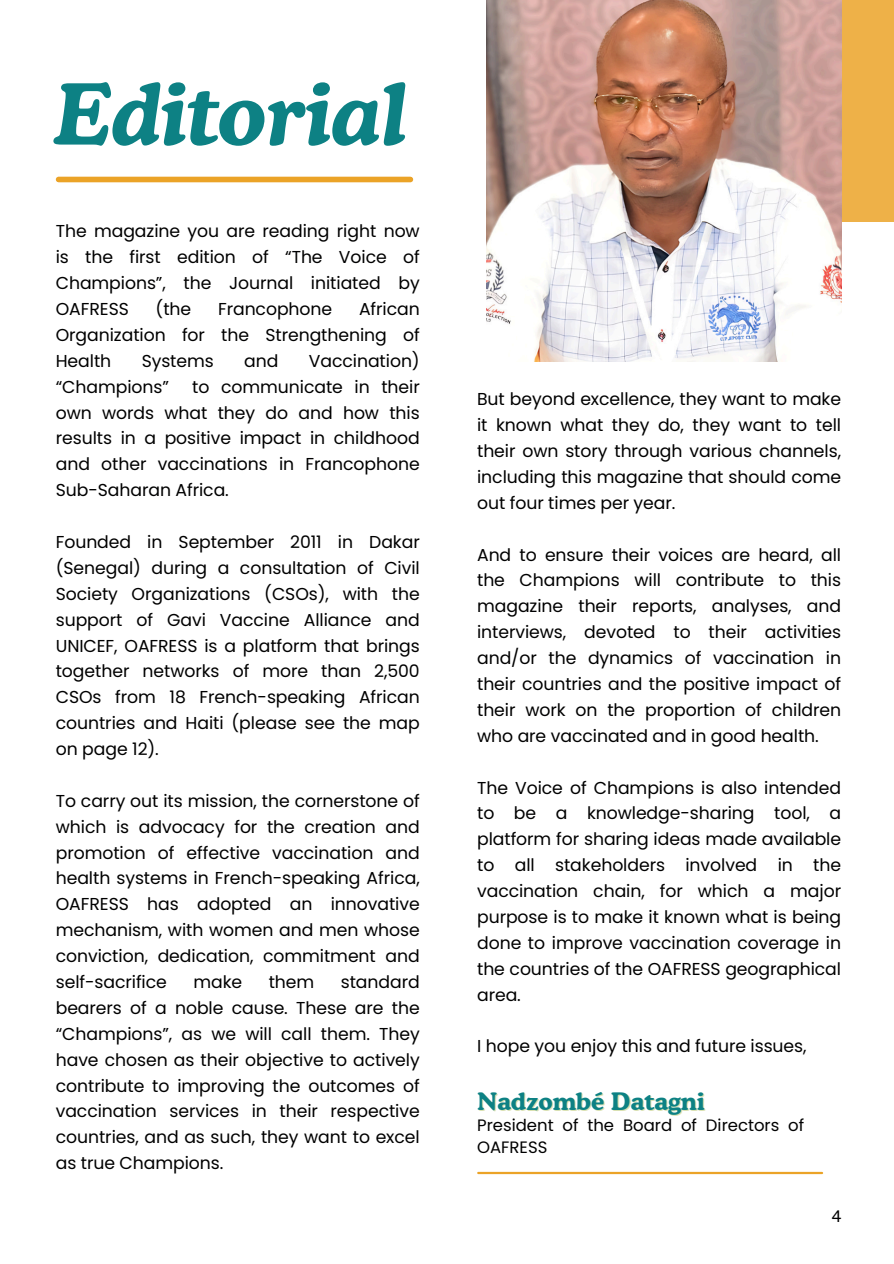
<style>
.page{position:relative;width:894px;height:1264px;background:#fff}
.page>*{position:absolute;margin:0;border:0;box-sizing:border-box;transform-origin:0 0}
.t1{font:italic 700 84px "Cooper BT";color:#0d8184}
.t2{font:700 24px "Cooper BT";color:#0d8184}
.t3{font:17.25px/25.8px "Poppins";letter-spacing:-.005em;color:#000001;text-align:justify}
.t4{font:16.5px/21.3px "Poppins";color:#000001}
.t5{font:16.05px "Public Sans";color:#000001}
</style>
<div class="page">
<div style="left:562px;top:0;width:331px;height:222px;background:#eeb148"></div>
<img style="left:486px;top:0;width:354px;height:361px">
<div style="left:59px;top:177px;width:351px;height:5px;background:#eba327"></div>
<hr style="left:478px;top:1171px;width:343px;height:3px;background:#eba327">
<h1 class="t1" style="left:56px;top:63px;width:353px">Editorial</h1>
<p class="t3" style="left:56px;top:218px;width:365px">The magazine you are reading right now is the first edition of “The Voice of Champions”, the Journal initiated by OAFRESS</p>
<p class="t3" style="left:156px;top:296px;width:37px">(the</p>
<p class="t3" style="left:218px;top:296px;width:116px">Francophone</p>
<p class="t3" style="left:56px;top:296px;width:365px;text-indent:303px">African Organization for the Strengthening of Health</p>
<p class="t3" style="left:142px;top:348px;width:74px">Systems</p>
<p class="t3" style="left:244px;top:348px;width:36px">and</p>
<p class="t3" style="left:309px;top:348px;width:112px">Vaccination)</p>
<p class="t3" style="left:56px;top:373px;width:115px">“Champions”</p>
<p class="t3" style="left:56px;top:373px;width:365px;text-indent:136px">to communicate in their own words what they do and how this results in a positive impact in childhood and other vaccinations in Francophone Sub-Saharan Africa.</p>
<p class="t3" style="left:56px;top:529px;width:365px">Founded in September 2011 in Dakar (Senegal) during a consultation of Civil Society Organizations (CSOs), with the support of Gavi Vaccine Alliance and UNICEF, OAFRESS is a platform that brings together networks of more than 2,500<br>CSOs from 18 French-speaking African countries and Haiti (please see the map on page 12).</p>
<p class="t3" style="left:56px;top:787px;width:365px">To carry out its mission, the cornerstone of which is advocacy for the creation and promotion of effective vaccination and health systems in French-speaking Africa, OAFRESS has adopted an innovative mechanism, with women and men whose conviction, dedication, commitment and self-sacrifice</p>
<p class="t3" style="left:56px;top:969px;width:365px;text-indent:285px">standard bearers of a noble cause. These are the “Champions”, as we will call them. They have chosen as their objective to actively contribute to improving the outcomes of vaccination services in their respective countries, and as such, they want to excel as true Champions.</p>
<p class="t3" style="left:193px;top:969px;width:50px">make</p>
<p class="t3" style="left:269px;top:969px;width:47px">them</p>
<p class="t3" style="left:477px;top:386px;width:365px">But beyond excellence, they want to make it known what they do, they want to tell their own story through various channels, including this magazine that should come out four times per year.</p>
<p class="t3" style="left:477px;top:541px;width:365px">And to ensure their voices are heard, all the Champions will contribute to this magazine their reports, analyses, and interviews, devoted to their activities and/or the dynamics of vaccination in their countries and the positive impact of their work on the proportion of children who are vaccinated and in good health.</p>
<p class="t3" style="left:477px;top:774px;width:365px">The Voice of Champions is also intended to be a knowledge-sharing tool, a platform for sharing ideas made available to all stakeholders involved in the vaccination chain, for which a major purpose is to make it known what is being done to improve vaccination coverage in the countries of the OAFRESS geographical area.</p>
<p class="t3" style="left:477px;top:1033px;width:331px">I hope you enjoy this and future issues,</p>
<h2 class="t2" style="left:477px;top:1086px;width:229px">Nadzombé Datagni</h2>
<p class="t4" style="left:477px;top:1114px;width:328px">President of the Board of Directors of<br>OAFRESS</p>
<p class="t5" style="left:831px;top:1206px;width:12px">4</p>
</div>
